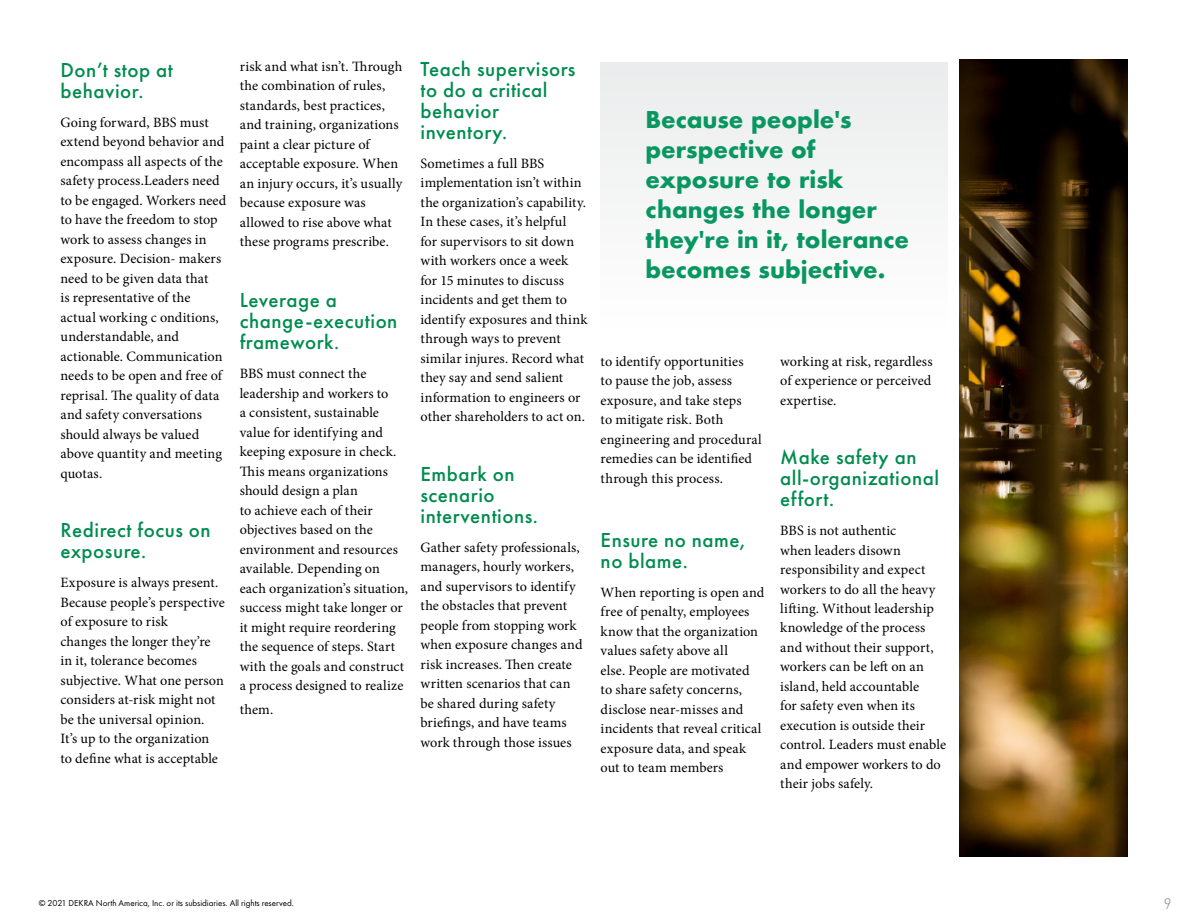
<style>
.page{position:relative;width:1188px;height:918px;background:#fff}
.page>*{position:absolute;margin:0;border:0;box-sizing:border-box;transform-origin:0 0}
.t1{font:700 22.5px/30px "Futura";color:#089760}
.t2{font:500 21px/21px "Futura PT";letter-spacing:.025em;color:#008c4f}
.t3{font:300 15px "DINOT";color:#7e8590}
.t4{font:14.25px/19.5px "Minion Pro";letter-spacing:.005em;color:#000}
.t5{font:9px "Futura PT";color:#000}
</style>
<div class="page">
<div style="left:600px;top:62px;width:348px;height:283px;background:#f5f6f6"></div>
<img style="left:959px;top:59px;width:168px;height:798px">
<h2 class="t2" style="left:60px;top:59px;width:114px">Don’t stop at behavior.</h2>
<p class="t4" style="left:60px;top:113px;width:167px">Going forward, BBS must extend beyond behavior and encompass all aspects of the safety process.Leaders need to be engaged. Workers need to have the freedom to stop work to assess changes in exposure. Decision- makers need to be given data that<br>is representative of the actual working c onditions, understandable, and actionable. Communication needs to be open and free of reprisal. The quality of data and safety conversations should always be valued above quantity and meeting quotas.</p>
<h2 class="t2" style="left:60px;top:520px;width:152px">Redirect focus on exposure.</h2>
<p class="t4" style="left:60px;top:573px;width:166px">Exposure is always present.<br>Because people’s perspective of exposure to risk<br>changes the longer they’re in it, tolerance becomes subjective. What one person considers at-risk might not be the universal opinion.<br>It’s up to the organization<br>to define what is acceptable</p>
<p class="t4" style="left:240px;top:57px;width:164px">risk and what isn’t. Through the combination of rules, standards, best practices, and training, organizations paint a clear picture of acceptable exposure. When an injury occurs, it’s usually because exposure was allowed to rise above what these programs prescribe.</p>
<h2 class="t2" style="left:240px;top:290px;width:159px">Leverage a change-execution framework.</h2>
<p class="t4" style="left:240px;top:364px;width:170px">BBS must connect the leadership and workers to<br>a consistent, sustainable value for identifying and keeping exposure in check.<br>This means organizations should design a plan<br>to achieve each of their objectives based on the environment and resources available. Depending on each organization’s situation, success might take longer or it might require reordering the sequence of steps. Start with the goals and construct a process designed to realize</p>
<p class="t4" style="left:240px;top:700px;width:35px">them.</p>
<h2 class="t2" style="left:421px;top:58px;width:156px">Teach supervisors to do a critical behavior inventory.</h2>
<p class="t4" style="left:421px;top:154px;width:169px">Sometimes a full BBS implementation isn’t within the organization’s capability.<br>In these cases, it’s helpful<br>for supervisors to sit down with workers once a week for 15 minutes to discuss incidents and get them to identify exposures and think through ways to prevent similar injures. Record what they say and send salient information to engineers or other shareholders to act on.</p>
<h2 class="t2" style="left:421px;top:463px;width:119px">Embark on scenario interventions.</h2>
<p class="t4" style="left:421px;top:537px;width:164px">Gather safety professionals, managers, hourly workers, and supervisors to identify the obstacles that prevent people from stopping work when exposure changes and risk increases. Then create written scenarios that can be shared during safety briefings, and have teams work through those issues</p>
<h1 class="t1" style="left:646px;top:104px;width:265px">Because people's perspective of exposure to risk changes the longer they're in it, tolerance becomes subjective.</h1>
<p class="t4" style="left:601px;top:352px;width:163px">to identify opportunities<br>to pause the job, assess exposure, and take steps<br>to mitigate risk. Both engineering and procedural remedies can be identified through this process.</p>
<h2 class="t2" style="left:601px;top:529px;width:146px">Ensure no name, no blame.</h2>
<p class="t4" style="left:601px;top:583px;width:165px">When reporting is open and free of penalty, employees know that the organization values safety above all<br>else. People are motivated to share safety concerns, disclose near-misses and incidents that reveal critical exposure data, and speak out to team members</p>
<p class="t4" style="left:780px;top:351px;width:154px;text-align:justify">working at risk, regardless of experience or perceived expertise.</p>
<h2 class="t2" style="left:780px;top:447px;width:160px">Make safety an all-organizational effort.</h2>
<p class="t4" style="left:780px;top:521px;width:167px">BBS is not authentic<br>when leaders disown responsibility and expect workers to do all the heavy lifting. Without leadership knowledge of the process and without their support, workers can be left on an island, held accountable<br>for safety even when its execution is outside their control. Leaders must enable and empower workers to do their jobs safely.</p>
<p class="t5" style="left:39px;top:898px;width:257px">© 2021 DEKRA North America, Inc. or its subsidiaries. All rights reserved.</p>
<p class="t3" style="left:1164px;top:894px;width:9px">9</p>
</div>
